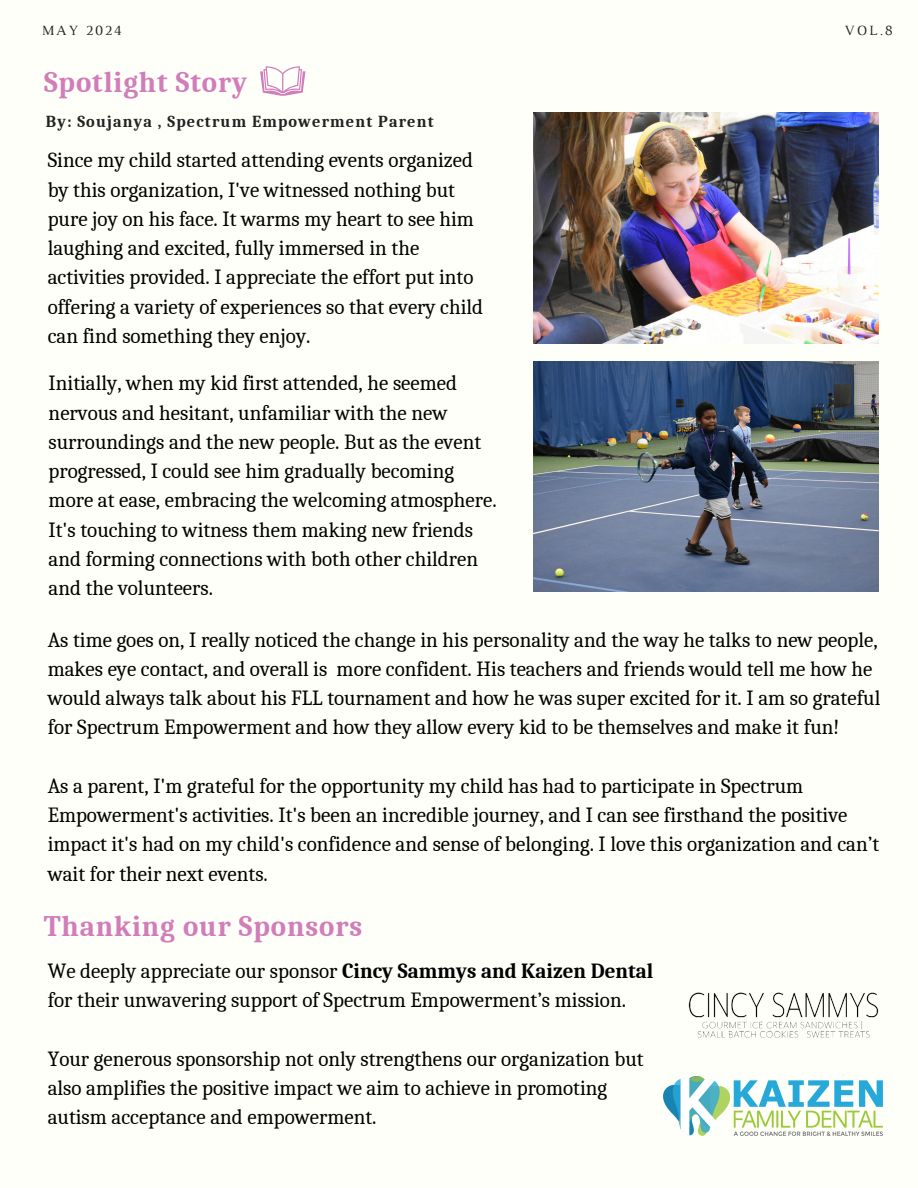
<style>
.page{position:relative;width:918px;height:1188px;background:#fffff9}
.page>*{position:absolute;margin:0;border:0;box-sizing:border-box;transform-origin:0 0}
.t1{font:700 28.95px "Caladea";letter-spacing:.03em;color:#d17dba}
.t2{font:21px/29.2px "Caladea";color:#000}
.t3{font:700 16.35px "Caladea";letter-spacing:.07em;color:#222}
.t4{font:14.4px "Luthier";letter-spacing:.14em;color:#222}
.s1{font-weight:700}
</style>
<div class="page">
<svg style="left:260px;top:66px;width:45px;height:30px"></svg>
<img style="left:533px;top:113px;width:345px;height:230px">
<img style="left:533px;top:361px;width:345px;height:231px">
<img style="left:664px;top:1076px;width:219px;height:60px">
<img style="left:688px;top:992px;width:191px;height:46px">
<h2 class="t4" style="left:41px;top:25px;width:82px">MAY 2024</h2>
<h2 class="t4" style="left:844px;top:25px;width:50px">VOL.8</h2>
<p class="t1" style="left:44px;top:65px;width:205px">Spotlight Story</p>
<h2 class="t3" style="left:46px;top:112px;width:389px">By: Soujanya , Spectrum Empowerment Parent</h2>
<p class="t2" style="left:48px;top:146px;width:437px">Since my child started attending events organized by this organization, I've witnessed nothing but pure joy on his face. It warms my heart to see him laughing and excited, fully immersed in the activities provided. I appreciate the effort put into offering a variety of experiences so that every child can find something they enjoy.</p>
<p class="t2" style="left:49px;top:369px;width:450px">Initially, when my kid first attended, he seemed nervous and hesitant, unfamiliar with the new surroundings and the new people. But as the event progressed, I could see him gradually becoming more at ease, embracing the welcoming atmosphere.<br>It's touching to witness them making new friends and forming connections with both other children and the volunteers.</p>
<p class="t2" style="left:48px;top:625px;width:834px">As time goes on, I really noticed the change in his personality and the way he talks to new people, makes eye contact, and overall is more confident. His teachers and friends would tell me how he would always talk about his FLL tournament and how he was super excited for it. I am so grateful for Spectrum Empowerment and how they allow every kid to be themselves and make it fun!</p>
<h2 class="t2" style="left:48px;top:771px;width:833px">As a parent, I'm grateful for the opportunity my child has had to participate in Spectrum Empowerment's activities. It's been an incredible journey, and I can see firsthand the positive impact it's had on my child's confidence and sense of belonging. I love this organization and can’t wait for their next events.</h2>
<h1 class="t1" style="left:44px;top:910px;width:320px">Thanking our Sponsors</h1>
<h2 class="t2" style="left:48px;top:957px;width:607px">We deeply appreciate our sponsor <span class="s1">Cincy Sammys and Kaizen Dental </span>for their unwavering support of Spectrum Empowerment’s mission.</h2>
<h2 class="t2" style="left:48px;top:1044px;width:598px">Your generous sponsorship not only strengthens our organization but also amplifies the positive impact we aim to achieve in promoting autism acceptance and empowerment.</h2>
</div>
